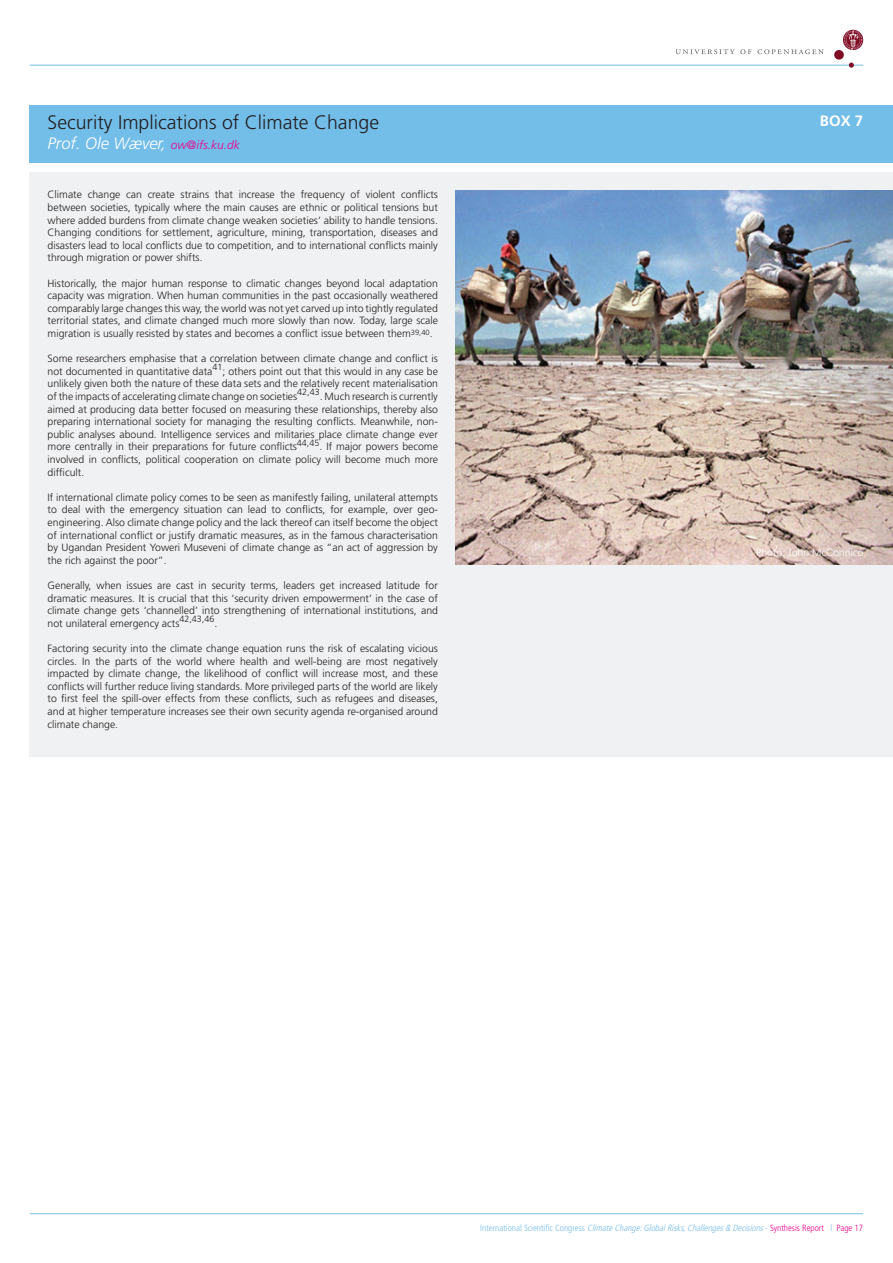
<style>
.page{position:relative;width:893px;height:1263px;background:#fff}
.page>*{position:absolute;margin:0;border:0;box-sizing:border-box;transform-origin:0 0}
.t1{font:300 19.5px "Frutiger";color:#231f20}
.t2{font:italic 300 16.5px "Frutiger";color:#fff}
.t3{font:700 15px "Frutiger";color:#fff}
.t4{font:300 10.5px/12.6px "Frutiger";color:#231f20;text-align:justify}
.t5{font:300 10.5px "Frutiger";color:#fff}
.t6{font:italic 300 condensed 9px "Frutiger";color:#73bde9}
.s1{font-size:12px;color:#ed028c}
.s2{font-style:normal}
.s3{font-style:normal;color:#ed028c}
</style>
<div class="page">
<hr style="left:30px;top:1213px;width:833px;height:1px;background:#73bde9">
<hr style="left:30px;top:65px;width:833px;height:1px;background:#73bde9">
<svg style="left:843px;top:30px;width:20px;height:20px"></svg>
<div style="left:834px;top:50px;width:10px;height:10px;background:#7f0c25;border-radius:50%"></div>
<svg style="left:849px;top:63px;width:5px;height:5px"></svg>
<svg style="left:844px;top:30px;width:18px;height:19px"></svg>
<svg style="left:675px;top:49px;width:76px;height:5px"></svg>
<svg style="left:757px;top:49px;width:67px;height:5px"></svg>
<div style="left:30px;top:172px;width:863px;height:585px;background:#f0f1f2"></div>
<div style="left:30px;top:105px;width:863px;height:58px;background:#73bde9"></div>
<img style="left:455px;top:190px;width:438px;height:374px">
<h1 class="t1" style="left:48px;top:111px;width:333px">Security Implications of Climate Change</h1>
<h2 class="t2" style="left:48px;top:134px;width:194px">Prof. Ole Wæver, <span class="s1">ow@ifs.ku.dk</span></h2>
<p class="t4" style="left:48px;top:188px;width:392px">Climate change can create strains that increase the frequency of violent conflicts between societies, typically where the main causes are ethnic or political tensions but where added burdens from climate change weaken societies’ ability to handle tensions.<br>Changing conditions for settlement, agriculture, mining, transportation, diseases and disasters lead to local conflicts due to competition, and to international conflicts mainly through migration or power shifts.</p>
<p class="t4" style="left:48px;top:277px;width:392px">Historically, the major human response to climatic changes beyond local adaptation capacity was migration. When human communities in the past occasionally weathered comparably large changes this way, the world was not yet carved up into tightly regulated territorial states, and climate changed much more slowly than now. Today, large scale migration is usually resisted by states and becomes a conflict issue between them<sup>39,40</sup>.</p>
<p class="t4" style="left:48px;top:352px;width:392px">Some researchers emphasise that a correlation between climate change and conflict is not documented in quantitative data<sup>41</sup>; others point out that this would in any case be unlikely given both the nature of these data sets and the relatively recent materialisation of the impacts of accelerating climate change on societies<sup>42,43</sup>. Much research is currently aimed at producing data better focused on measuring these relationships, thereby also preparing international society for managing the resulting conflicts. Meanwhile, non&shy;public analyses abound. Intelligence services and militaries place climate change ever more centrally in their preparations for future conflicts<sup>44,45</sup>. If major powers become involved in conflicts, political cooperation on climate policy will become much more difficult.</p>
<p class="t4" style="left:48px;top:491px;width:392px">If international climate policy comes to be seen as manifestly failing, unilateral attempts to deal with the emergency situation can lead to conflicts, for example, over geo&shy;engineering. Also climate change policy and the lack thereof can itself become the object of international conflict or justify dramatic measures, as in the famous characterisation by Ugandan President Yoweri Museveni of climate change as “an act of aggression by the rich against the poor”.</p>
<p class="t4" style="left:48px;top:579px;width:392px">Generally, when issues are cast in security terms, leaders get increased latitude for dramatic measures. It is crucial that this ‘security driven empowerment’ in the case of climate change gets ‘channelled’ into strengthening of international institutions, and not unilateral emergency acts<sup>42,43,46</sup>.</p>
<p class="t4" style="left:48px;top:642px;width:392px">Factoring security into the climate change equation runs the risk of escalating vicious circles. In the parts of the world where health and well-being are most negatively impacted by climate change, the likelihood of conflict will increase most, and these conflicts will further reduce living standards. More privileged parts of the world are likely to first feel the spill-over effects from these conflicts, such as refugees and diseases, and at higher temperature increases see their own security agenda re-organised around climate change.</p>
<h3 class="t3" style="left:820px;top:112px;width:45px">BOX 7</h3>
<p class="t5" style="left:756px;top:546px;width:109px">Photo: John McConnico</p>
<p class="t6" style="left:480px;top:1223px;width:384px"><span class="s2">International Scientific Congress</span> ClimateChange:GlobalRisks,Challenges&amp; Decisions<span class="s2">-</span> <span class="s3">Synthesis Report</span> <span class="s2">l</span> <span class="s3">Page 17</span></p>
</div>
